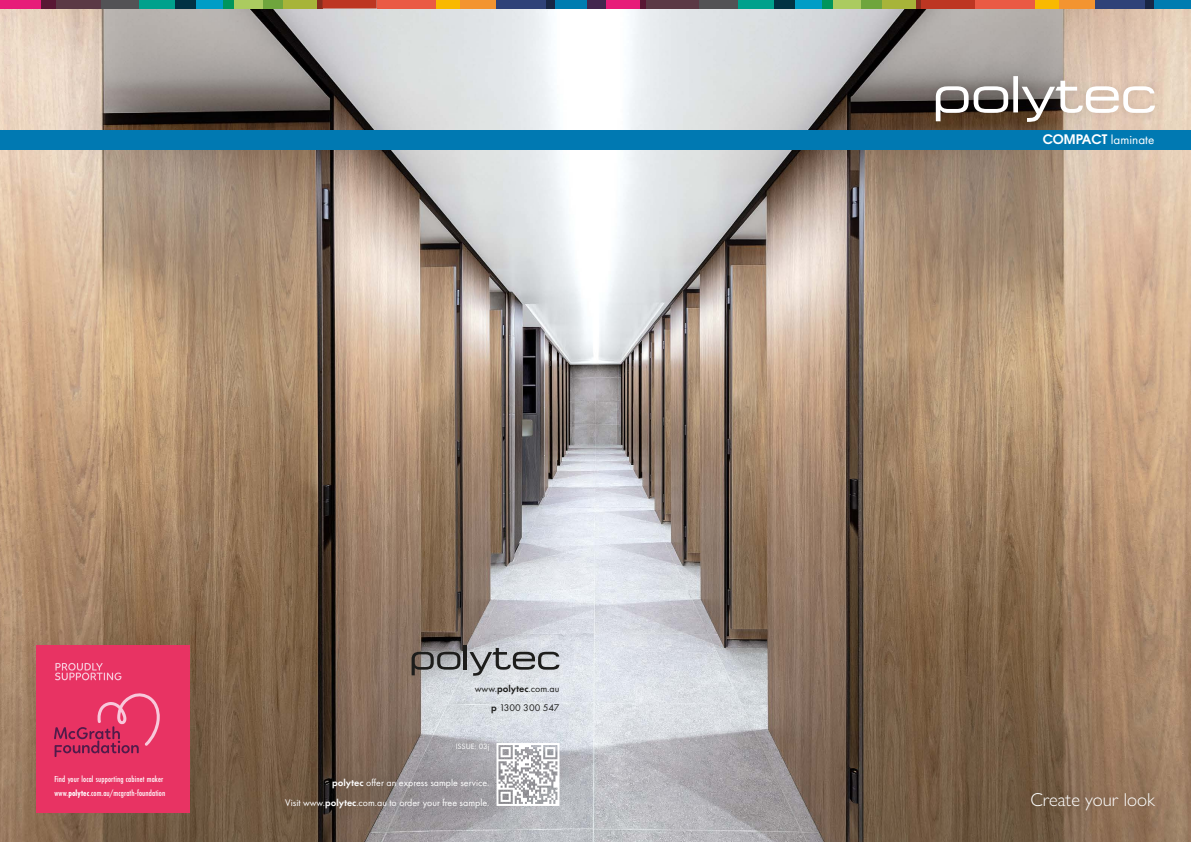
<style>
.page{position:relative;width:1191px;height:842px;background:#fff}
.page>*{position:absolute;margin:0;border:0;box-sizing:border-box;transform-origin:0 0}
.t1{font:300 18.8px "Gill Sans Nova";color:#fff}
.t2{font:13.1px "Futura PT";color:#fff}
.t3{font:10px/19.8px "Futura PT";color:#fff;text-align:right}
.t4{font:10px/19.8px "Futura PT";color:#1d1d1b;text-align:right}
.t5{font:500 9px/14.5px "Futura PT Cond";letter-spacing:.01em;color:#fff}
.t6{font:8px "Futura PT";color:#fff}
.s1{font-weight:700}
.s2{font-weight:600}
.s3{font-family:"ITC Avant Garde Std";font-weight:600}
</style>
<div class="page">
<img style="left:0;top:9px;width:1191px;height:833px">
<div style="left:0;top:130px;width:1191px;height:20px;background:#0079b2"></div>
<div style="left:926px;top:67px;width:237px;height:64px;background:#1d1d1b;opacity:.15"></div>
<svg style="left:935px;top:76px;width:220px;height:46px"></svg>
<div style="left:1022px;top:784px;width:141px;height:35px;background:#1d1d1b;opacity:.15"></div>
<div style="left:0;top:0;width:41px;height:9px;background:#e71c79"></div>
<div style="left:41px;top:0;width:15px;height:9px;background:#591834"></div>
<div style="left:56px;top:0;width:45px;height:9px;background:#5b3945"></div>
<div style="left:101px;top:0;width:38px;height:9px;background:#535255"></div>
<div style="left:175px;top:0;width:21px;height:9px;background:#013243"></div>
<div style="left:196px;top:0;width:27px;height:9px;background:#009dc6"></div>
<div style="left:223px;top:0;width:12px;height:9px;background:#00955c"></div>
<div style="left:235px;top:0;width:28px;height:9px;background:#abcb60"></div>
<div style="left:263px;top:0;width:20px;height:9px;background:#6fa53d"></div>
<div style="left:283px;top:0;width:34px;height:9px;background:#a7b439"></div>
<div style="left:317px;top:0;width:5px;height:9px;background:#872d1e"></div>
<svg style="left:322px;top:0;width:55px;height:9px"></svg>
<div style="left:377px;top:0;width:59px;height:9px;background:#ea5a44"></div>
<div style="left:139px;top:0;width:36px;height:9px;background:#00a18c"></div>
<div style="left:436px;top:0;width:24px;height:9px;background:#f9b900"></div>
<div style="left:460px;top:0;width:36px;height:9px;background:#f39430"></div>
<div style="left:496px;top:0;width:50px;height:9px;background:#2f4278"></div>
<div style="left:546px;top:0;width:9px;height:9px;background:#192644"></div>
<div style="left:555px;top:0;width:32px;height:9px;background:#007cb0"></div>
<div style="left:587px;top:0;width:19px;height:9px;background:#43264e"></div>
<div style="left:606px;top:0;width:34px;height:9px;background:#e71c79"></div>
<div style="left:640px;top:0;width:6px;height:9px;background:#591834"></div>
<div style="left:646px;top:0;width:54px;height:9px;background:#5b3945"></div>
<div style="left:700px;top:0;width:38px;height:9px;background:#535255"></div>
<div style="left:774px;top:0;width:21px;height:9px;background:#013243"></div>
<div style="left:795px;top:0;width:27px;height:9px;background:#009dc6"></div>
<div style="left:822px;top:0;width:11px;height:9px;background:#00955c"></div>
<div style="left:833px;top:0;width:28px;height:9px;background:#abcb60"></div>
<div style="left:861px;top:0;width:21px;height:9px;background:#6fa53d"></div>
<div style="left:882px;top:0;width:34px;height:9px;background:#a7b439"></div>
<div style="left:916px;top:0;width:5px;height:9px;background:#872d1e"></div>
<div style="left:921px;top:0;width:54px;height:9px;background:#bd3622"></div>
<div style="left:975px;top:0;width:60px;height:9px;background:#ea5a44"></div>
<div style="left:738px;top:0;width:36px;height:9px;background:#00a18c"></div>
<div style="left:1035px;top:0;width:24px;height:9px;background:#f9b900"></div>
<div style="left:1059px;top:0;width:35px;height:9px;background:#f39430"></div>
<div style="left:1094px;top:0;width:51px;height:9px;background:#2f4278"></div>
<div style="left:1145px;top:0;width:9px;height:9px;background:#192644"></div>
<div style="left:1154px;top:0;width:37px;height:9px;background:#007cb0"></div>
<div style="left:396px;top:630px;width:178px;height:61px;background:#1d1d1b;opacity:.2"></div>
<svg style="left:469px;top:648px;width:90px;height:28px;background:#a8aaae"></svg>
<hr style="left:464px;top:645px;width:3px;height:24px;background:#1d1d1b">
<svg style="left:411px;top:652px;width:49px;height:23px"></svg>
<div style="left:272px;top:764px;width:229px;height:58px;background:#1d1d1b;opacity:.45"></div>
<div style="left:442px;top:729px;width:61px;height:35px;background:#1d1d1b;opacity:.45"></div>
<svg style="left:496px;top:743px;width:63px;height:63px"></svg>
<div style="left:36px;top:645px;width:154px;height:167px;background:#e83363"></div>
<svg style="left:54px;top:693px;width:106px;height:64px"></svg>
<svg style="left:55px;top:663px;width:66px;height:17px"></svg>
<p class="t5" style="left:54px;top:772px;width:112px">Find your local supporting cabinet maker www.<span class="s1">polytec</span>.com.au/mcgrath-foundation</p>
<p class="t4" style="left:475px;top:678px;width:86px">www.<span class="s2">polytec</span>.com.au <span class="s2">p</span> 1300 300 547</p>
<p class="t6" style="left:456px;top:742px;width:35px">ISSUE: 03j</p>
<p class="t3" style="left:285px;top:773px;width:206px"><span class="s2">polytec</span> offer an express sample service.<br>Visit www.<span class="s2">polytec</span>.com.au to order your free sample.</p>
<h2 class="t2" style="left:1042px;top:132px;width:113px"><span class="s3">COMPACT</span> laminate</h2>
<h1 class="t1" style="left:1030px;top:788px;width:126px">Create your look</h1>
</div>
